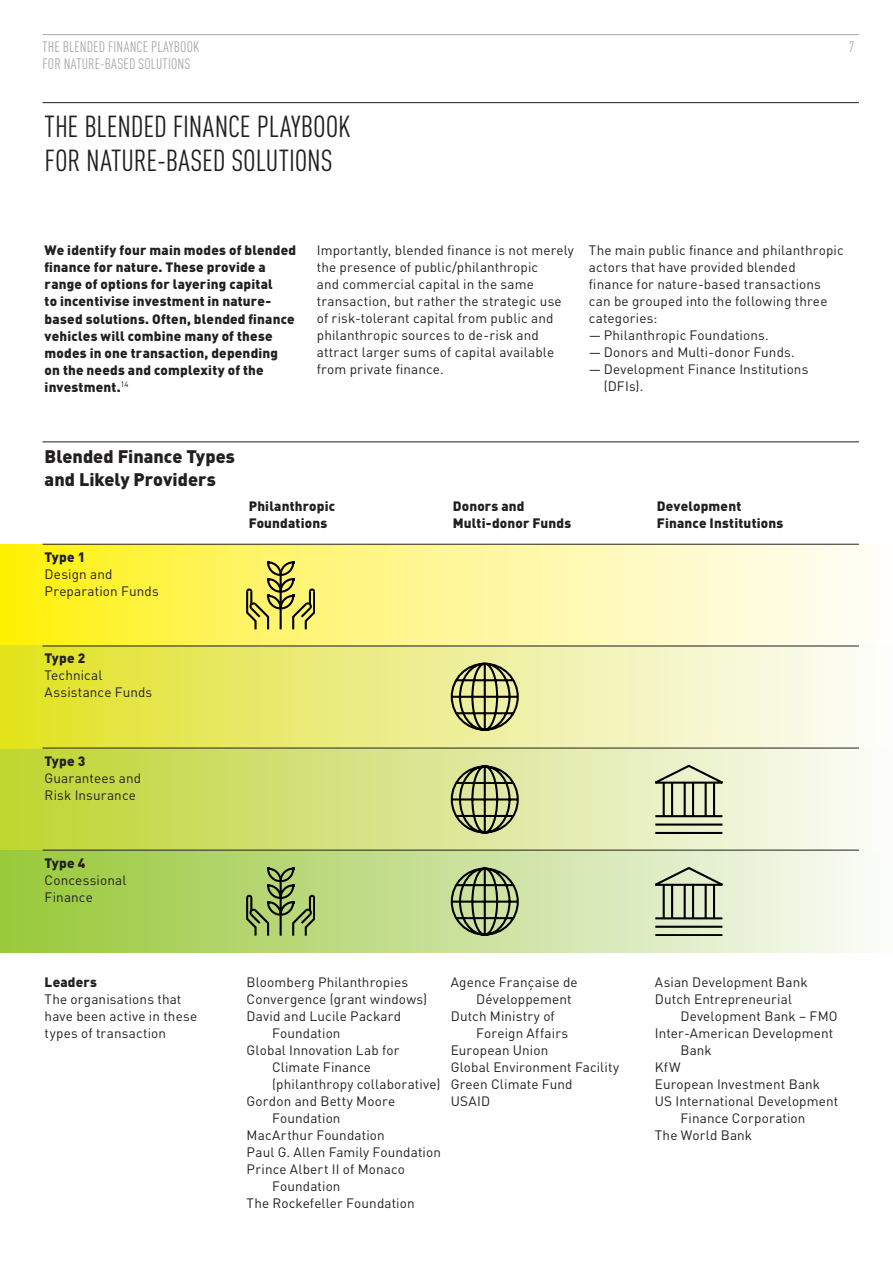
<style>
.page{position:relative;width:893px;height:1263px;background:#fff}
.page>*{position:absolute;margin:0;border:0;box-sizing:border-box;transform-origin:0 0}
._4mm{font:condensed 30px/34px "DIN Pro";letter-spacing:-.005em;color:#231f20}
._4mm-2{font:900 18px "DIN";color:#231f20}
._4mm-3{font:condensed 15px "DIN Pro";letter-spacing:.005em;color:#a8a9ad}
._4mm-4{font:13.5px/17px "DIN";letter-spacing:.01em;color:#231f20}
._4mm___6mm{font:13.5px/17px "DIN";letter-spacing:.01em;color:#231f20}
._4mm-5{font:900 13.5px/17px "DIN";letter-spacing:.015em;color:#231f20}
</style>
<div class="page">
<div style="left:0;top:748px;width:893px;height:102px;background:linear-gradient(to right,#bed431,#fafbfb)"></div>
<svg style="left:0;top:544px;width:863px;height:102px;background:#fdf58d"></svg>
<div style="left:0;top:646px;width:893px;height:102px;background:linear-gradient(to right,#e1e127,#fcfdff)"></div>
<div style="left:0;top:850px;width:893px;height:102px;background:linear-gradient(to right,#98c739,#fafaf8)"></div>
<svg style="left:451px;top:663px;width:68px;height:68px;background:#a4a56e"></svg>
<svg style="left:451px;top:765px;width:68px;height:68px;background:#99a06e"></svg>
<svg style="left:451px;top:868px;width:68px;height:68px;background:#8d9b6e"></svg>
<svg style="left:247px;top:561px;width:68px;height:68px;background:#c8bf57"></svg>
<svg style="left:247px;top:868px;width:68px;height:68px;background:#8fa85c"></svg>
<hr style="left:705px;top:885px;width:2px;height:33px;background:#000">
<hr style="left:713px;top:885px;width:2px;height:33px;background:#000">
<hr style="left:671px;top:885px;width:2px;height:33px;background:#000">
<hr style="left:663px;top:885px;width:2px;height:33px;background:#000">
<hr style="left:692px;top:885px;width:2px;height:33px;background:#000">
<hr style="left:684px;top:885px;width:2px;height:33px;background:#000">
<hr style="left:655px;top:926px;width:67px;height:2px;background:#000">
<hr style="left:655px;top:934px;width:67px;height:2px;background:#000">
<svg style="left:655px;top:868px;width:68px;height:20px"></svg>
<hr style="left:655px;top:917px;width:67px;height:2px;background:#000">
<hr style="left:705px;top:783px;width:2px;height:33px;background:#000">
<hr style="left:713px;top:783px;width:2px;height:33px;background:#000">
<hr style="left:671px;top:783px;width:2px;height:33px;background:#000">
<hr style="left:663px;top:783px;width:2px;height:33px;background:#000">
<hr style="left:692px;top:783px;width:2px;height:33px;background:#000">
<hr style="left:684px;top:783px;width:2px;height:33px;background:#000">
<hr style="left:655px;top:823px;width:67px;height:3px;background:#000">
<hr style="left:655px;top:832px;width:67px;height:1px;background:#000">
<svg style="left:655px;top:765px;width:68px;height:20px"></svg>
<hr style="left:655px;top:815px;width:67px;height:2px;background:#000">
<hr style="left:43px;top:34px;width:816px;height:1px;background:#a8a9ad">
<hr style="left:43px;top:102px;width:816px;height:1px;background:#231f20">
<hr style="left:43px;top:646px;width:816px;height:1px;background:#231f20">
<hr style="left:43px;top:748px;width:816px;height:1px;background:#231f20">
<hr style="left:43px;top:850px;width:816px;height:1px;background:#231f20">
<hr style="left:43px;top:544px;width:816px;height:1px;background:#231f20">
<hr style="left:43px;top:441px;width:816px;height:1px;background:#231f20">
<p class="_4mm-3" style="left:43px;top:36px;width:158px">THE BLENDED FINANCE PLAYBOOK</p>
<p class="_4mm-3" style="left:849px;top:36px;width:7px">7</p>
<p class="_4mm-3" style="left:43px;top:53px;width:149px">FOR NATURE-BASED SOLUTIONS</p>
<p class="_4mm" style="left:45px;top:107px;width:307px">THE BLENDED FINANCE PLAYBOOK<br>FOR NATURE-BASED SOLUTIONS</p>
<p class="_4mm-5" style="left:45px;top:241px;width:253px">We identify four main modes of blended finance for nature. These provide a range of options for layering capital<br>to incentivise investment in nature&shy;based solutions. Often, blended finance vehicles will combine many of these modes in one transaction, depending on the needs and complexity of the investment.<sup>14</sup></p>
<p class="_4mm-4" style="left:317px;top:242px;width:259px">Importantly, blended finance is not merely the presence of public/philanthropic<br>and commercial capital in the same transaction, but rather the strategic use of risk-tolerant capital from public and philanthropic sources to de-risk and attract larger sums of capital available from private finance.</p>
<p class="_4mm-4" style="left:589px;top:242px;width:256px">The main public finance and philanthropic actors that have provided blended<br>finance for nature-based transactions can be grouped into the following three categories:</p>
<p class="_4mm-4" style="left:589px;top:327px;width:181px">— Philanthropic Foundations.</p>
<p class="_4mm-4" style="left:589px;top:344px;width:207px">— Donors and Multi-donor Funds.</p>
<p class="_4mm-4" style="left:604px;top:361px;width:206px;text-indent:-15px">— Development Finance Institutions (DFIs).</p>
<p class="_4mm-2" style="left:45px;top:445px;width:192px">Blended Finance Types</p>
<p class="_4mm-2" style="left:45px;top:467px;width:173px">and Likely Providers</p>
<p class="_4mm-5" style="left:45px;top:547px;width:42px">Type 1</p>
<p class="_4mm-4" style="left:45px;top:565px;width:116px">Design and<br>Preparation Funds</p>
<p class="_4mm-5" style="left:45px;top:649px;width:42px">Type 2</p>
<p class="_4mm-4" style="left:45px;top:666px;width:109px">Technical<br>Assistance Funds</p>
<p class="_4mm-5" style="left:45px;top:752px;width:42px">Type 3</p>
<p class="_4mm-4" style="left:45px;top:769px;width:98px">Guarantees and<br>Risk Insurance</p>
<p class="_4mm-5" style="left:45px;top:854px;width:42px">Type 4</p>
<p class="_4mm-4" style="left:45px;top:871px;width:83px">Concessional<br>Finance</p>
<p class="_4mm-5" style="left:45px;top:973px;width:54px">Leaders</p>
<p class="_4mm-4" style="left:45px;top:990px;width:154px">The organisations that have been active in these types of transaction</p>
<p class="_4mm-5" style="left:249px;top:497px;width:88px">Philanthropic</p>
<p class="_4mm-5" style="left:249px;top:514px;width:80px">Foundations</p>
<p class="_4mm-5" style="left:453px;top:497px;width:120px">Donors and<br>Multi-donor Funds</p>
<p class="_4mm-5" style="left:657px;top:497px;width:128px">Development<br>Finance Institutions</p>
<p class="_4mm___6mm" style="left:247px;top:973px;width:163px">Bloomberg Philanthropies</p>
<p class="_4mm___6mm" style="left:247px;top:990px;width:182px">Convergence (grant windows)</p>
<p class="_4mm___6mm" style="left:272px;top:1007px;width:130px;text-indent:-26px">David and Lucile Packard<br>Foundation</p>
<p class="_4mm___6mm" style="left:272px;top:1041px;width:170px;text-indent:-26px">Global Innovation Lab for<br>Climate Finance (philanthropy collaborative)</p>
<p class="_4mm___6mm" style="left:272px;top:1092px;width:125px;text-indent:-26px">Gordon and Betty Moore<br>Foundation</p>
<p class="_4mm___6mm" style="left:247px;top:1126px;width:140px">MacArthur Foundation</p>
<p class="_4mm___6mm" style="left:247px;top:1143px;width:196px">Paul G. Allen Family Foundation</p>
<p class="_4mm___6mm" style="left:272px;top:1160px;width:134px;text-indent:-26px">Prince Albert II of Monaco<br>Foundation</p>
<p class="_4mm___6mm" style="left:247px;top:1194px;width:170px">The Rockefeller Foundation</p>
<p class="_4mm___6mm" style="left:476px;top:973px;width:103px;text-indent:-26px">Agence Française de<br>Développement</p>
<p class="_4mm___6mm" style="left:476px;top:1007px;width:93px;text-indent:-26px">Dutch Ministry of<br>Foreign Affairs</p>
<p class="_4mm___6mm" style="left:451px;top:1041px;width:99px">European Union</p>
<p class="_4mm___6mm" style="left:451px;top:1058px;width:170px">Global Environment Facility</p>
<p class="_4mm___6mm" style="left:451px;top:1075px;width:123px">Green Climate Fund</p>
<p class="_4mm___6mm" style="left:451px;top:1092px;width:41px">USAID</p>
<p class="_4mm___6mm" style="left:655px;top:973px;width:154px">Asian Development Bank</p>
<p class="_4mm___6mm" style="left:680px;top:990px;width:159px;text-indent:-26px">Dutch Entrepreneurial<br>Development Bank – FMO</p>
<p class="_4mm___6mm" style="left:680px;top:1024px;width:154px;text-indent:-26px">Inter-American Development<br>Bank</p>
<p class="_4mm___6mm" style="left:655px;top:1058px;width:27px">KfW</p>
<p class="_4mm___6mm" style="left:655px;top:1075px;width:167px">European Investment Bank</p>
<p class="_4mm___6mm" style="left:655px;top:1092px;width:185px;text-align:center">US International Development<br>Finance Corporation</p>
<p class="_4mm___6mm" style="left:655px;top:1126px;width:99px">The World Bank</p>
</div>
